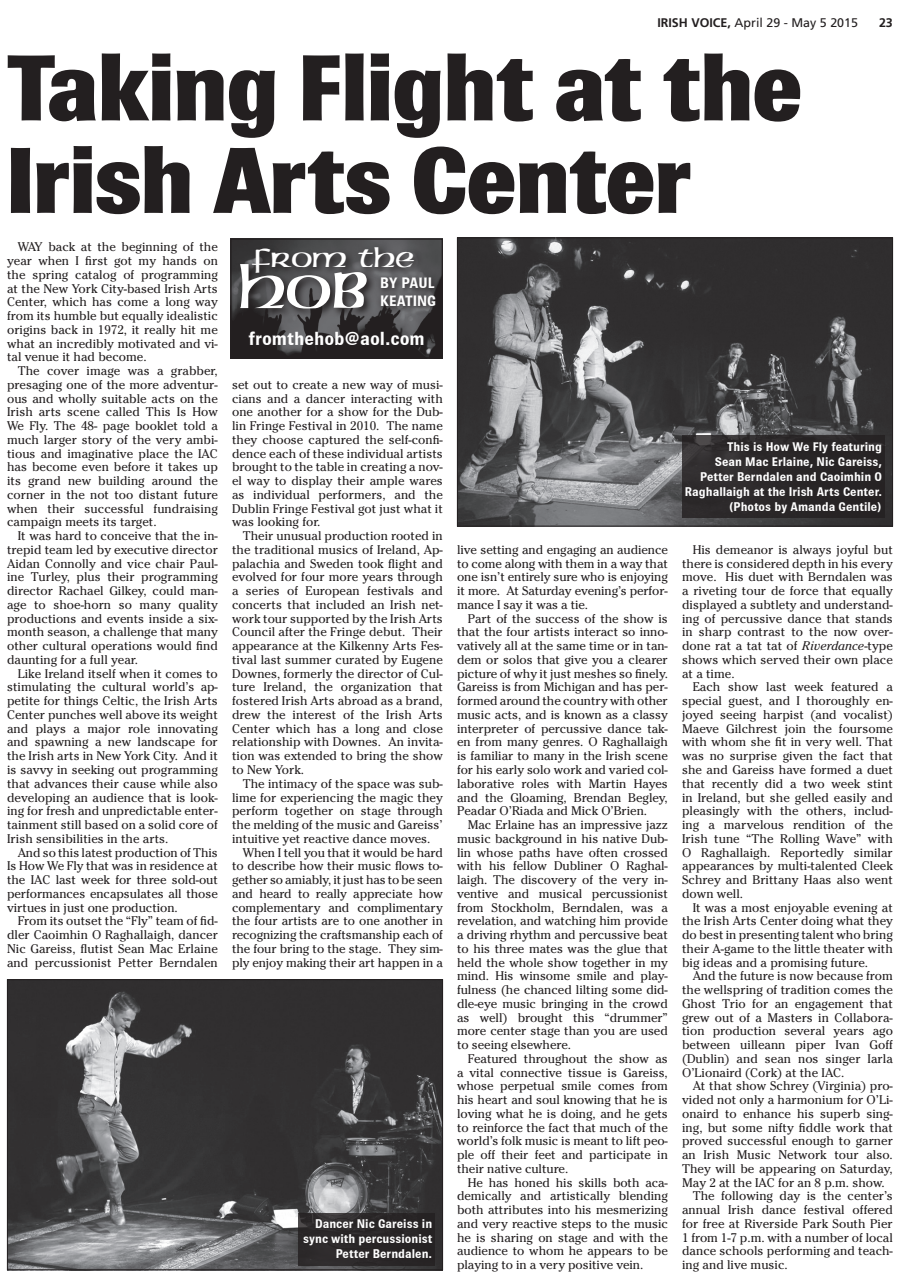
<style>
.page{position:relative;width:900px;height:1276px;background:#fff}
.page>*{position:absolute;margin:0;border:0;box-sizing:border-box;transform-origin:0 0}
.Headline_bold{font:800 93.75px/92.5px "Brown";color:#231f20}
.t1{font:59.62px "Gael";color:#fff}
.t2{font:26.88px "Gael";color:#fff}
.t3{font:700 18.75px "Brown";color:#fff}
.t4{font:700 15px/18px "Brown";color:#fff}
.Body_copy{font:12.5px/13.8px "Cheltenham Std";color:#231f20;text-align:justify}
.t5{font:700 12.5px/15px "Brown";color:#fff;text-align:right}
.t6{font:12.5px "Frutiger";color:#231f20}
.t7{font:700 12.5px "Frutiger";color:#231f20}
.s1{font-weight:700}
.s2{font-style:italic}
</style>
<div class="page">
<img style="left:459px;top:239px;width:432px;height:285px">
<div style="left:457px;top:237px;width:436px;height:289px;border:1px solid #231f20"></div>
<img style="left:9px;top:981px;width:432px;height:287px">
<div style="left:7px;top:979px;width:436px;height:291px;border:1px solid #231f20"></div>
<div style="left:682px;top:436px;width:203px;height:82px;background:#2a2728"></div>
<img style="left:232px;top:240px;width:209px;height:116px">
<div style="left:230px;top:238px;width:213px;height:120px;border:1px solid #231f20"></div>
<svg style="left:249px;top:244px;width:175px;height:29px;background:#4a4a4b"></svg>
<svg style="left:238px;top:261px;width:139px;height:57px;background:#454446"></svg>
<svg style="left:376px;top:273px;width:67px;height:42px;background:#504f51"></svg>
<div style="left:299px;top:1213px;width:136px;height:52px;background:#292627"></div>
<p class="t6" style="left:657px;top:15px;width:202px"><span class="s1">IRISH VOICE,</span> April 29 - May 5 2015</p>
<p class="t7" style="left:879px;top:15px;width:15px">23</p>
<p class="Headline_bold" style="left:7px;top:41px;width:797px">Taking Flight at the<br>Irish Arts Center</p>
<p class="Body_copy" style="left:7px;top:240px;width:212px;text-indent:11px">WAY back at the beginning of the year when I first got my hands on the spring catalog of programming at the New York City-based Irish Arts Center, which has come a long way from its humble but equally idealistic origins back in 1972, it really hit me what an incredibly motivated and vi&shy;tal venue it had become.</p>
<p class="Body_copy" style="left:7px;top:364px;width:212px;text-indent:11px">The cover image was a grabber, presaging one of the more adventur&shy;ous and wholly suitable acts on the Irish arts scene called This Is How We Fly. The 48- page booklet told a much larger story of the very ambi&shy;tious and imaginative place the IAC has become even before it takes up its grand new building around the corner in the not too distant future when their successful fundraising campaign meets its target.</p>
<p class="Body_copy" style="left:7px;top:529px;width:212px;text-indent:11px">It was hard to conceive that the in&shy;trepid team led by executive director Aidan Connolly and vice chair Paul&shy;ine Turley, plus their programming director Rachael Gilkey, could man&shy;age to shoe-horn so many quality productions and events inside a six&shy;month season, a challenge that many other cultural operations would find daunting for a full year.</p>
<p class="Body_copy" style="left:7px;top:666px;width:212px;text-indent:11px">Like Ireland itself when it comes to stimulating the cultural world’s ap&shy;petite for things Celtic, the Irish Arts Center punches well above its weight and plays a major role innovating and spawning a new landscape for the Irish arts in New York City. And it is savvy in seeking out programming that advances their cause while also developing an audience that is look&shy;ing for fresh and unpredictable enter&shy;tainment still based on a solid core of Irish sensibilities in the arts.</p>
<p class="Body_copy" style="left:7px;top:845px;width:212px;text-indent:11px">And so this latest production of This Is How We Fly that was in residence at the IAC last week for three sold-out performances encapsulates all those virtues in just one production.</p>
<p class="Body_copy" style="left:7px;top:914px;width:212px;text-indent:11px">From its outset the “Fly” team of fid&shy;dler Caoimhin O Raghallaigh, dancer Nic Gareiss, flutist Sean Mac Erlaine and percussionist Petter Berndalen</p>
<p class="t2" style="left:252px;top:242px;width:164px">from the</p>
<p class="t1" style="left:240px;top:253px;width:132px">hob</p>
<p class="t4" style="left:380px;top:274px;width:57px">BY PAUL<br>KEATING</p>
<p class="t3" style="left:248px;top:328px;width:178px">fromthehob@aol.com</p>
<p class="Body_copy" style="left:232px;top:378px;width:212px">set out to create a new way of musi&shy;cians and a dancer interacting with one another for a show for the Dub&shy;lin Fringe Festival in 2010. The name they choose captured the self-confi&shy;dence each of these individual artists brought to the table in creating a nov&shy;el way to display their ample wares as individual performers, and the Dublin Fringe Festival got just what it was looking for.</p>
<p class="Body_copy" style="left:232px;top:529px;width:212px;text-indent:11px">Their unusual production rooted in the traditional musics of Ireland, Ap&shy;palachia and Sweden took flight and evolved for four more years through a series of European festivals and concerts that included an Irish net&shy;work tour supported by the Irish Arts Council after the Fringe debut. Their appearance at the Kilkenny Arts Fes&shy;tival last summer curated by Eugene Downes, formerly the director of Cul&shy;ture Ireland, the organization that fostered Irish Arts abroad as a brand, drew the interest of the Irish Arts Center which has a long and close relationship with Downes. An invita&shy;tion was extended to bring the show to New York.</p>
<p class="Body_copy" style="left:232px;top:776px;width:212px;text-indent:11px">The intimacy of the space was sub&shy;lime for experiencing the magic they perform together on stage through the melding of the music and Gareiss’ intuitive yet reactive dance moves.</p>
<p class="Body_copy" style="left:232px;top:845px;width:212px;text-indent:11px">When I tell you that it would be hard to describe how their music flows to&shy;gether so amiably, it just has to be seen and heard to really appreciate how complementary and complimentary the four artists are to one another in recognizing the craftsmanship each of the four bring to the stage. They sim&shy;ply enjoy making their art happen in a</p>
<p class="t5" style="left:303px;top:1216px;width:131px">Dancer Nic Gareiss in sync with percussionist<br>Petter Berndalen.</p>
<p class="Body_copy" style="left:457px;top:543px;width:212px">live setting and engaging an audience to come along with them in a way that one isn’t entirely sure who is enjoying it more. At Saturday evening’s perfor&shy;mance I say it was a tie.</p>
<p class="Body_copy" style="left:457px;top:611px;width:212px;text-indent:11px">Part of the success of the show is that the four artists interact so inno&shy;vatively all at the same time or in tan&shy;dem or solos that give you a clearer picture of why it just meshes so finely.<br>Gareiss is from Michigan and has per&shy;formed around the country with other music acts, and is known as a classy interpreter of percussive dance tak&shy;en from many genres. O Raghallaigh is familiar to many in the Irish scene for his early solo work and varied col&shy;laborative roles with Martin Hayes and the Gloaming, Brendan Begley, Peadar O’Riada and Mick O’Brien.</p>
<p class="Body_copy" style="left:457px;top:818px;width:212px;text-indent:11px">Mac Erlaine has an impressive jazz music background in his native Dub&shy;lin whose paths have often crossed with his fellow Dubliner O Raghal&shy;laigh. The discovery of the very in&shy;ventive and musical percussionist from Stockholm, Berndalen, was a revelation, and watching him provide a driving rhythm and percussive beat to his three mates was the glue that held the whole show together in my mind. His winsome smile and play&shy;fulness (he chanced lilting some did&shy;dle-eye music bringing in the crowd as well) brought this “drummer” more center stage than you are used to seeing elsewhere.</p>
<p class="Body_copy" style="left:457px;top:1051px;width:212px;text-indent:11px">Featured throughout the show as a vital connective tissue is Gareiss, whose perpetual smile comes from his heart and soul knowing that he is loving what he is doing, and he gets to reinforce the fact that much of the world’s folk music is meant to lift peo&shy;ple off their feet and participate in their native culture.</p>
<p class="Body_copy" style="left:457px;top:1175px;width:212px;text-indent:11px">He has honed his skills both aca&shy;demically and artistically blending both attributes into his mesmerizing and very reactive steps to the music he is sharing on stage and with the audience to whom he appears to be playing to in a very positive vein.</p>
<p class="t5" style="left:685px;top:439px;width:199px">This is How We Fly featuring<br>Sean Mac Erlaine, Nic Gareiss,<br>Petter Berndalen and Caoimhin O<br>Raghallaigh at the Irish Arts Center. (Photos by Amanda Gentile)</p>
<p class="Body_copy" style="left:682px;top:543px;width:212px;text-indent:11px">His demeanor is always joyful but there is considered depth in his every move. His duet with Berndalen was a riveting tour de force that equally displayed a subtlety and understand&shy;ing of percussive dance that stands in sharp contrast to the now over&shy;done rat a tat tat of <span class="s2">Riverdance</span>-type shows which served their own place at a time.</p>
<p class="Body_copy" style="left:682px;top:680px;width:212px;text-indent:11px">Each show last week featured a special guest, and I thoroughly en&shy;joyed seeing harpist (and vocalist)<br>Maeve Gilchrest join the foursome with whom she fit in very well. That was no surprise given the fact that she and Gareiss have formed a duet that recently did a two week stint in Ireland, but she gelled easily and pleasingly with the others, includ&shy;ing a marvelous rendition of the Irish tune “The Rolling Wave” with O Raghallaigh. Reportedly similar appearances by multi-talented Cleek Schrey and Brittany Haas also went down well.</p>
<p class="Body_copy" style="left:682px;top:900px;width:212px;text-indent:11px">It was a most enjoyable evening at the Irish Arts Center doing what they do best in presenting talent who bring their A-game to the little theater with big ideas and a promising future.</p>
<p class="Body_copy" style="left:682px;top:969px;width:212px;text-indent:11px">And the future is now because from the wellspring of tradition comes the Ghost Trio for an engagement that grew out of a Masters in Collabora&shy;tion production several years ago between uilleann piper Ivan Goff (Dublin) and sean nos singer Iarla O’Lionaird (Cork) at the IAC.</p>
<p class="Body_copy" style="left:682px;top:1079px;width:212px;text-indent:11px">At that show Schrey (Virginia) pro&shy;vided not only a harmonium for O’Li&shy;onaird to enhance his superb sing&shy;ing, but some nifty fiddle work that proved successful enough to garner an Irish Music Network tour also.<br>They will be appearing on Saturday, May 2 at the IAC for an 8 p.m. show.</p>
<p class="Body_copy" style="left:682px;top:1189px;width:212px;text-indent:11px">The following day is the center’s annual Irish dance festival offered for free at Riverside Park South Pier 1 from 1-7 p.m. with a number of local dance schools performing and teach&shy;ing and live music.</p>
</div>
